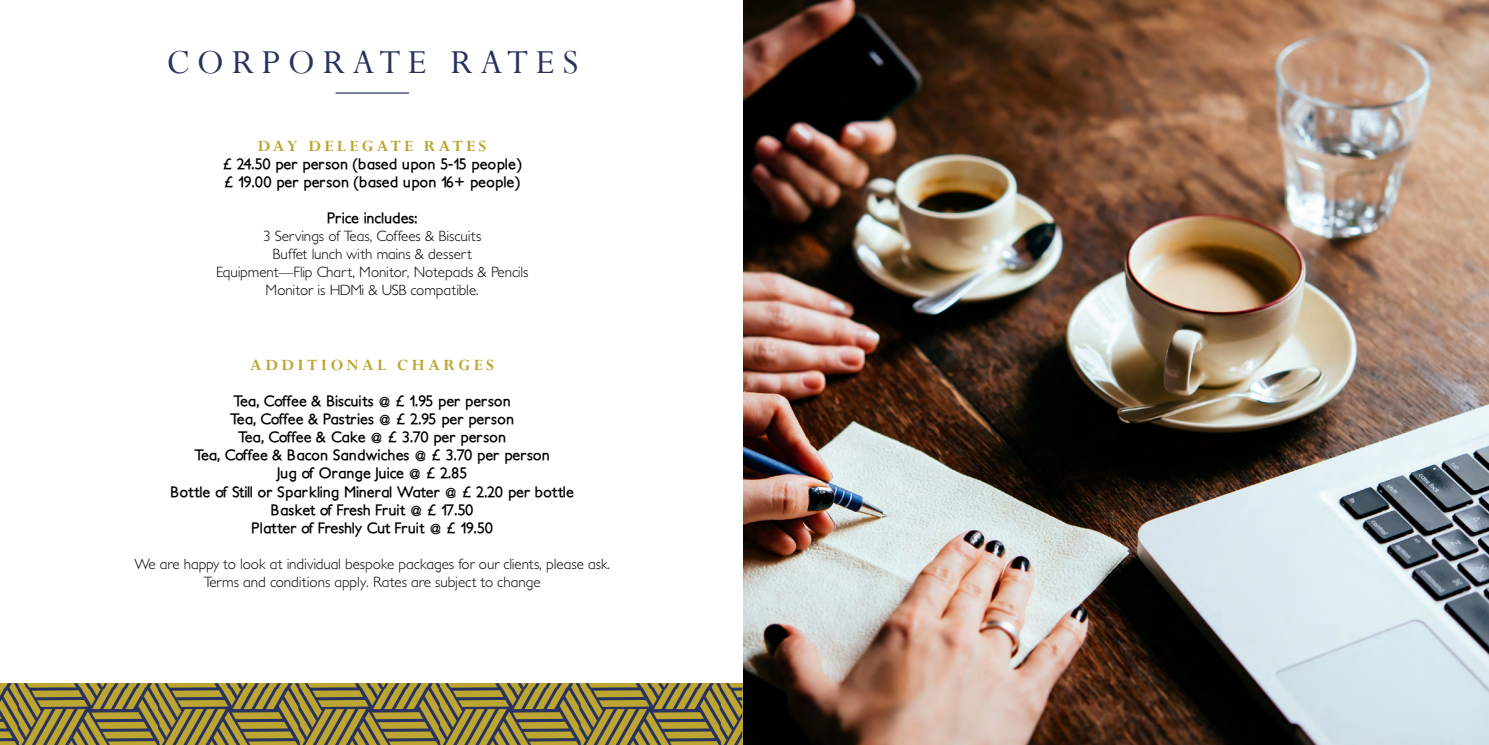
<style>
.page{position:relative;width:1489px;height:745px;background:#fff}
.page>*{position:absolute;margin:0;border:0;box-sizing:border-box;transform-origin:0 0}
.t1{font:37.5px "Perpetua";letter-spacing:.2em;color:#29315e}
.t2{font:700 17.5px "Perpetua";letter-spacing:.2em;color:#bca631}
.t3{font:700 15px/18px "Petita";color:#000}
.t4{font:300 15px/18px "Petita";color:#000;text-align:center}
</style>
<div class="page">
<svg style="left:0;top:683px;width:742px;height:61px;background:#867b41"></svg>
<hr style="left:335px;top:92px;width:74px;height:2px;background:#29315e">
<img style="left:743px;top:0;width:745px;height:744px">
<h1 class="t1" style="left:166px;top:39px;width:413px">CORPORATE RATES</h1>
<p class="t2" style="left:258px;top:135px;width:230px">DAY DELEGATE RATES</p>
<p class="t3" style="left:223px;top:155px;width:300px">£ 24.50 per person (based upon 5-15 people) £ 19.00 per person (based upon 16+ people)</p>
<p class="t3" style="left:327px;top:209px;width:92px">Price includes:</p>
<p class="t4" style="left:216px;top:227px;width:314px">3 Servings of Teas, Coffees &amp; Biscuits<br>Buffet lunch with mains &amp; dessert<br>Equipment—Flip Chart, Monitor, Notepads &amp; Pencils Monitor is HDMi &amp; USB compatible.</p>
<p class="t2" style="left:250px;top:354px;width:245px">ADDITIONAL CHARGES</p>
<p class="t3" style="left:170px;top:392px;width:405px;text-align:center">Tea, Coffee &amp; Biscuits @ £ 1.95 per person<br>Tea, Coffee &amp; Pastries @ £ 2.95 per person<br>Tea, Coffee &amp; Cake @ £ 3.70 per person<br>Tea, Coffee &amp; Bacon Sandwiches @ £ 3.70 per person<br>Jug of Orange Juice @ £ 2.85<br>Bottle of Still or Sparkling Mineral Water @ £ 2.20 per bottle Basket of Fresh Fruit @ £ 17.50<br>Platter of Freshly Cut Fruit @ £ 19.50</p>
<p class="t4" style="left:134px;top:554px;width:477px">We are happy to look at individual bespoke packages for our clients, please ask.<br>Terms and conditions apply. Rates are subject to change</p>
</div>
